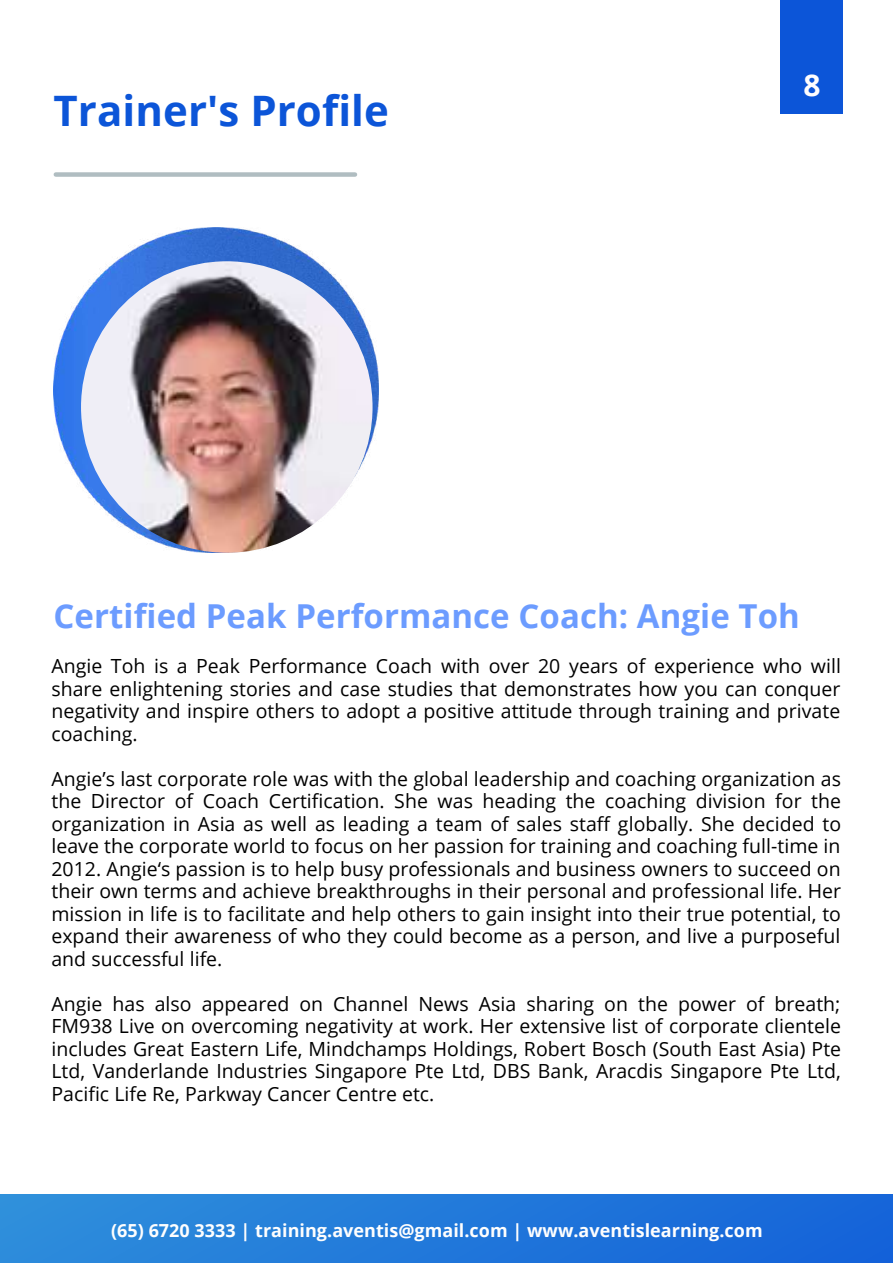
<style>
.page{position:relative;width:893px;height:1264px;background:#fff}
.page>*{position:absolute;margin:0;border:0;box-sizing:border-box;transform-origin:0 0}
.t1{font:700 42px "Open Sans";color:#0c55d8}
.t2{font:700 33px "Open Sans";color:#6c9cff}
.t3{font:700 30px "Open Sans";color:#fffdfe}
.t4{font:19.5px/22.5px "Open Sans";color:#000;text-align:justify}
.t5{font:700 18px "Open Sans";color:#fefefe}
</style>
<div class="page">
<div style="left:780px;top:0;width:63px;height:114px;background:#0c55d8"></div>
<div style="left:56px;top:172px;width:299px;height:5px;background:#b0bdc1"></div>
<div style="left:0;top:1194px;width:892px;height:68px;background:linear-gradient(to right,#2e8fdb,#1463d9)"></div>
<img style="left:54px;top:228px;width:324px;height:325px">
<img style="left:81px;top:261px;width:291px;height:292px;border-radius:50%">
<h1 class="t1" style="left:54px;top:81px;width:337px">Trainer's Profile</h1>
<h3 class="t3" style="left:803px;top:63px;width:19px">8</h3>
<h2 class="t2" style="left:54px;top:592px;width:747px">Certified Peak Performance Coach: Angie Toh</h2>
<p class="t4" style="left:51px;top:654px;width:791px">Angie Toh is a Peak Performance Coach with over 20 years of experience who will share enlightening stories and case studies that demonstrates how you can conquer negativity and inspire others to adopt a positive attitude through training and private coaching.</p>
<p class="t4" style="left:51px;top:766px;width:791px">Angie’s last corporate role was with the global leadership and coaching organization as the Director of Coach Certification. She was heading the coaching division for the organization in Asia as well as leading a team of sales staff globally. She decided to leave the corporate world to focus on her passion for training and coaching full-time in 2012. Angie‘s passion is to help busy professionals and business owners to succeed on their own terms and achieve breakthroughs in their personal and professional life. Her mission in life is to facilitate and help others to gain insight into their true potential, to expand their awareness of who they could become as a person, and live a purposeful and successful life.</p>
<p class="t4" style="left:51px;top:991px;width:791px">Angie has also appeared on Channel News Asia sharing on the power of breath; FM938 Live on overcoming negativity at work. Her extensive list of corporate clientele includes Great Eastern Life, Mindchamps Holdings, Robert Bosch (South East Asia) Pte Ltd, Vanderlande Industries Singapore Pte Ltd, DBS Bank, Aracdis Singapore Pte Ltd, Pacific Life Re, Parkway Cancer Centre etc.</p>
<p class="t5" style="left:111px;top:1217px;width:653px">(65) 6720 3333 | training.aventis@gmail.com | www.aventislearning.com</p>
</div>
